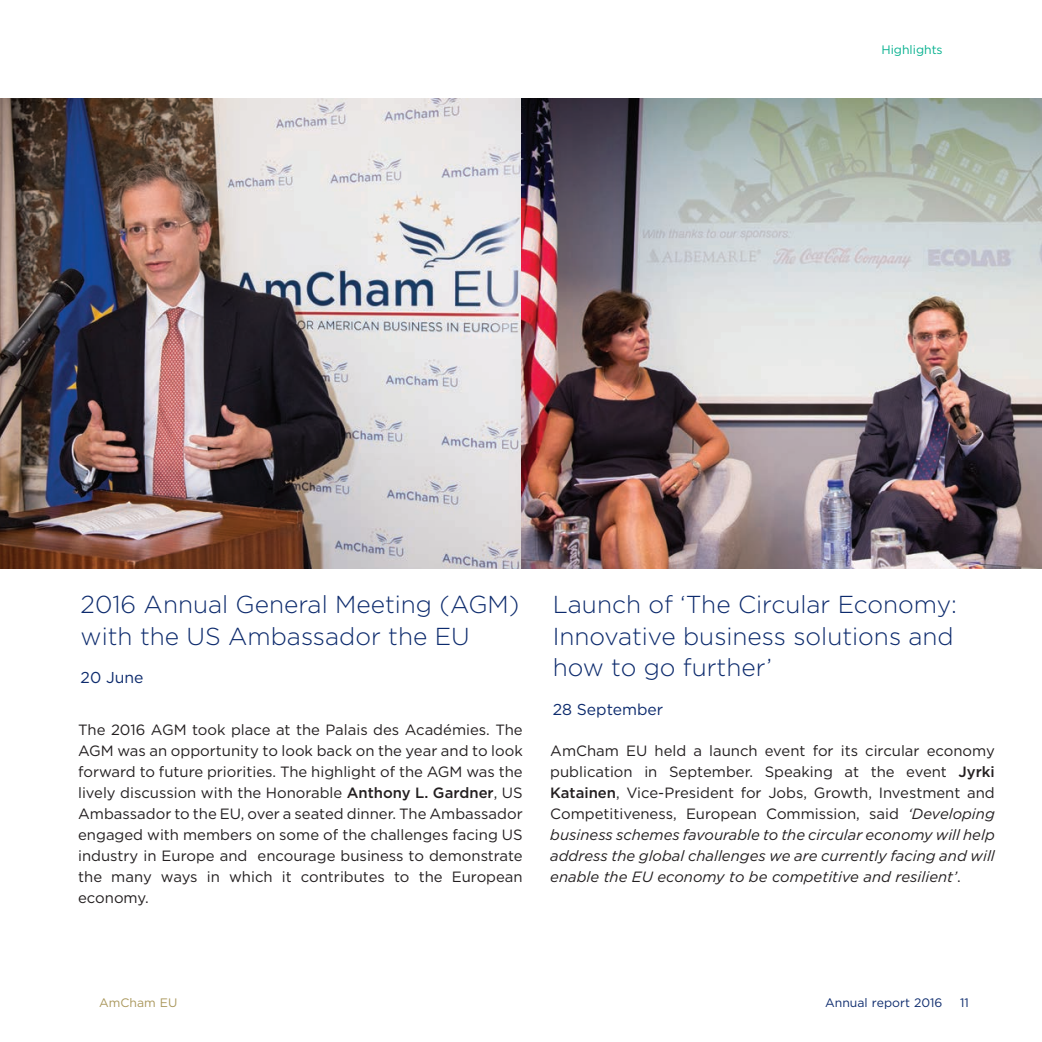
<style>
.page{position:relative;width:1042px;height:1042px;background:#fff}
.page>*{position:absolute;margin:0;border:0;box-sizing:border-box;transform-origin:0 0}
.t1{font:300 24.5px/31.5px "Gotham";color:#0d2b6d}
.t2{font:15.75px "Gotham";color:#0d2b6d}
.t3{font:14.88px/21px "Gotham";color:#231f20;text-align:justify}
.t4{font:12.25px "Gotham";color:#0d2b6d}
.t5{font:12.25px "Gotham";color:#07b18f}
.t6{font:12.25px "Gotham";color:#aa985d}
.s1{font-weight:500}
.s2{font-style:italic}
</style>
<div class="page">
<img style="left:0;top:99px;width:1042px;height:469px">
<p class="t5" style="left:881px;top:42px;width:63px">Highlights</p>
<h1 class="t1" style="left:81px;top:588px;width:440px">2016 Annual General Meeting (AGM) with the US Ambassador the EU</h1>
<p class="t2" style="left:81px;top:667px;width:64px">20 June</p>
<p class="t3" style="left:78px;top:719px;width:446px">The 2016 AGM took place at the Palais des Académies. The AGM was an opportunity to look back on the year and to look forward to future priorities. The highlight of the AGM was the lively discussion with the Honorable <span class="s1">Anthony L. Gardner</span>, US Ambassador to the EU, over a seated dinner. The Ambassador engaged with members on some of the challenges facing US industry in Europe and encourage business to demonstrate the many ways in which it contributes to the European economy.</p>
<h1 class="t1" style="left:553px;top:588px;width:406px">Launch of ‘The Circular Economy:<br>Innovative business solutions and how to go further’</h1>
<p class="t2" style="left:553px;top:699px;width:112px">28 September</p>
<p class="t3" style="left:550px;top:740px;width:446px">AmCham EU held a launch event for its circular economy publication in September. Speaking at the event <span class="s1">Jyrki Katainen</span>, Vice-President for Jobs, Growth, Investment and Competitiveness, European Commission, said <span class="s2">‘Developing business schemes favourable to the circular economy will help address the global challenges we are currently facing and will enable the EU economy to be competitive and resilient’</span>.</p>
<p class="t6" style="left:99px;top:995px;width:80px">AmCham EU</p>
<p class="t4" style="left:825px;top:995px;width:119px">Annual report 2016</p>
<p class="t4" style="left:960px;top:995px;width:10px">11</p>
</div>
